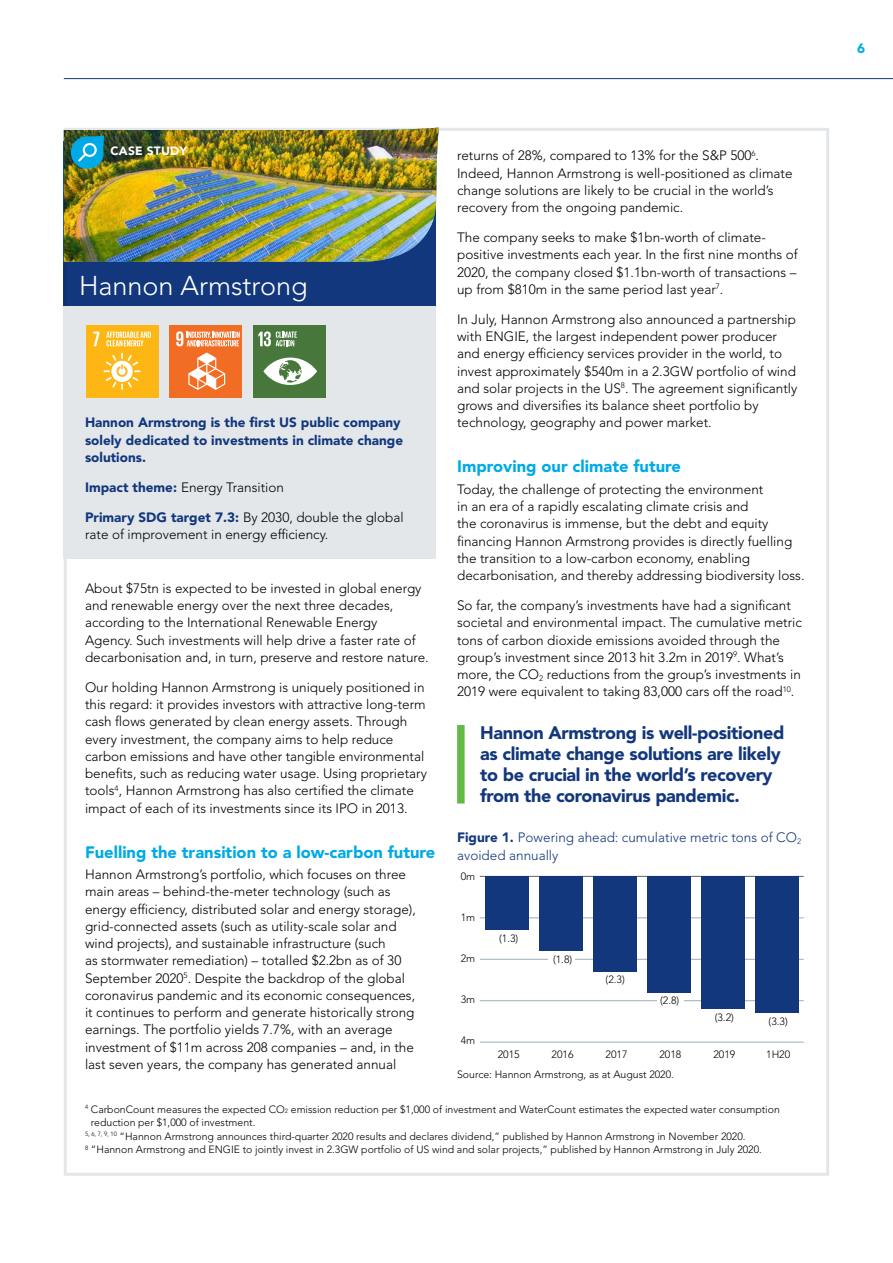
<style>
.page{position:relative;width:893px;height:1263px;background:#fff}
.page>*{position:absolute;margin:0;border:0;box-sizing:border-box;transform-origin:0 0}
.t1{font:300 27px "Avenir LT Std";color:#fff}
.t2{font:900 18px/21px "Avenir LT Std";letter-spacing:-.02em;color:#12377c}
.t3{font:900 16.5px "Avenir LT Std";color:#00aae7}
.t4{font:300 13.5px/17.2px "Avenir LT Std";color:#000}
.t5{font:900 13.5px/17.2px "Avenir LT Std";color:#12377c}
.t6{font:300 13.5px/17.2px "Avenir LT Std";color:#12377c}
.t7{font:900 13.5px "Avenir LT Std";color:#00aae7}
.t8{font:900 12px "Avenir LT Std";letter-spacing:.02em;color:#fff}
.t9{font:300 10.5px "Avenir LT Std";color:#000}
.s1{font-weight:900;color:#12377c}
.s2{font-weight:900}
.s3{font-size:6.15px}
</style>
<div class="page">
<hr style="left:64px;top:78px;width:829px;height:1px;background:#12377c">
<div style="left:64px;top:141px;width:372px;height:165px;background:#12377c"></div>
<img style="left:64px;top:128px;width:376px;height:134px">
<div style="left:64px;top:306px;width:372px;height:252px;background:#e3e7ea"></div>
<div style="left:86px;top:326px;width:72px;height:72px;background:#fdb613"></div>
<svg style="left:104px;top:353px;width:37px;height:37px"></svg>
<svg style="left:93px;top:332px;width:6px;height:14px"></svg>
<svg style="left:106px;top:332px;width:45px;height:14px"></svg>
<div style="left:170px;top:326px;width:72px;height:72px;background:#f26d24"></div>
<svg style="left:188px;top:353px;width:37px;height:37px"></svg>
<svg style="left:176px;top:331px;width:64px;height:15px"></svg>
<div style="left:253px;top:326px;width:73px;height:72px;background:#48773c"></div>
<svg style="left:263px;top:358px;width:54px;height:27px"></svg>
<svg style="left:258px;top:331px;width:39px;height:15px"></svg>
<svg style="left:71px;top:136px;width:34px;height:33px"></svg>
<hr style="left:480px;top:1042px;width:324px;height:1px;background:#9badb6">
<hr style="left:480px;top:1000px;width:324px;height:1px;background:#9badb6">
<hr style="left:480px;top:959px;width:324px;height:1px;background:#9badb6">
<hr style="left:480px;top:917px;width:324px;height:1px;background:#9badb6">
<hr style="left:480px;top:876px;width:324px;height:1px;background:#5f626a">
<div style="left:485px;top:876px;width:43px;height:54px;background:#12377c"></div>
<div style="left:539px;top:876px;width:43px;height:75px;background:#12377c"></div>
<div style="left:593px;top:876px;width:43px;height:96px;background:#12377c"></div>
<div style="left:647px;top:876px;width:43px;height:116px;background:#12377c"></div>
<div style="left:701px;top:876px;width:43px;height:133px;background:#12377c"></div>
<div style="left:755px;top:876px;width:43px;height:137px;background:#12377c"></div>
<div style="left:548px;top:954px;width:27px;height:10px;background:#fff"></div>
<div style="left:657px;top:995px;width:27px;height:10px;background:#fff"></div>
<div style="left:457px;top:725px;width:8px;height:78px;background:#62ba45"></div>
<p class="t8" style="left:110px;top:143px;width:78px">CASE STUDY</p>
<h1 class="t1" style="left:79px;top:270px;width:230px">Hannon Armstrong</h1>
<p class="t5" style="left:85px;top:414px;width:320px">Hannon Armstrong is the first US public company solely dedicated to investments in climate change solutions.</p>
<p class="t4" style="left:85px;top:479px;width:201px"><span class="s1">Impact theme:</span> Energy Transition</p>
<p class="t4" style="left:85px;top:509px;width:320px"><span class="s1">Primary SDG target 7.3:</span> By 2030, double the global rate of improvement in energy efficiency.</p>
<p class="t4" style="left:85px;top:580px;width:345px">About $75tn is expected to be invested in global energy and renewable energy over the next three decades, according to the International Renewable Energy<br>Agency. Such investments will help drive a faster rate of decarbonisation and, in turn, preserve and restore nature.</p>
<p class="t4" style="left:85px;top:679px;width:343px">Our holding Hannon Armstrong is uniquely positioned in this regard: it provides investors with attractive long-term cash flows generated by clean energy assets. Through every investment, the company aims to help reduce carbon emissions and have other tangible environmental benefits, such as reducing water usage. Using proprietary tools<sup>4</sup>, Hannon Armstrong has also certified the climate impact of each of its investments since its IPO in 2013.</p>
<p class="t3" style="left:85px;top:842px;width:352px">Fuelling the transition to a low-carbon future</p>
<p class="t4" style="left:85px;top:866px;width:332px">Hannon Armstrong’s portfolio, which focuses on three main areas – behind-the-meter technology (such as energy efficiency, distributed solar and energy storage), grid-connected assets (such as utility-scale solar and wind projects), and sustainable infrastructure (such<br>as stormwater remediation) – totalled $2.2bn as of 30<br>September 2020<sup>5</sup>. Despite the backdrop of the global coronavirus pandemic and its economic consequences, it continues to perform and generate historically strong earnings. The portfolio yields 7.7%, with an average investment of $11m across 208 companies – and, in the last seven years, the company has generated annual</p>
<p class="t4" style="left:457px;top:147px;width:337px">returns of 28%, compared to 13% for the S&amp;P 500<sup>6</sup>.<br>Indeed, Hannon Armstrong is well-positioned as climate change solutions are likely to be crucial in the world’s recovery from the ongoing pandemic.</p>
<p class="t4" style="left:457px;top:229px;width:342px">The company seeks to make $1bn-worth of climate&shy;positive investments each year. In the first nine months of 2020, the company closed $1.1bn-worth of transactions – up from $810m in the same period last year<sup>7</sup>.</p>
<p class="t4" style="left:457px;top:311px;width:342px">In July, Hannon Armstrong also announced a partnership with ENGIE, the largest independent power producer and energy efficiency services provider in the world, to invest approximately $540m in a 2.3GW portfolio of wind and solar projects in the US<sup>8</sup>. The agreement significantly grows and diversifies its balance sheet portfolio by technology, geography and power market.</p>
<p class="t3" style="left:457px;top:457px;width:225px">Improving our climate future</p>
<p class="t4" style="left:457px;top:481px;width:349px">Today, the challenge of protecting the environment<br>in an era of a rapidly escalating climate crisis and<br>the coronavirus is immense, but the debt and equity financing Hannon Armstrong provides is directly fuelling the transition to a low-carbon economy, enabling decarbonisation, and thereby addressing biodiversity loss.</p>
<p class="t4" style="left:457px;top:597px;width:346px">So far, the company’s investments have had a significant societal and environmental impact. The cumulative metric tons of carbon dioxide emissions avoided through the group’s investment since 2013 hit 3.2m in 2019<sup>9</sup>. What’s more, the CO<sub>2</sub> reductions from the group’s investments in 2019 were equivalent to taking 83,000 cars off the road<sup>10</sup>.</p>
<h2 class="t2" style="left:480px;top:722px;width:306px">Hannon Armstrong is well-positioned as climate change solutions are likely to be crucial in the world’s recovery from the coronavirus pandemic.</h2>
<p class="t6" style="left:457px;top:829px;width:345px"><span class="s2">Figure 1.</span> Powering ahead: cumulative metric tons of CO<sub>2 </sub>avoided annually</p>
<p class="t9" style="left:461px;top:870px;width:16px">0m</p>
<p class="t9" style="left:461px;top:911px;width:16px">1m</p>
<p class="t9" style="left:461px;top:952px;width:16px">2m</p>
<p class="t9" style="left:461px;top:993px;width:16px">3m</p>
<p class="t9" style="left:461px;top:1034px;width:16px">4m</p>
<p class="t9" style="left:499px;top:932px;width:21px">(1.3)</p>
<p class="t9" style="left:498px;top:1048px;width:23px">2015</p>
<p class="t9" style="left:553px;top:953px;width:21px">(1.8)</p>
<p class="t9" style="left:606px;top:974px;width:21px">(2.3)</p>
<p class="t9" style="left:660px;top:994px;width:21px">(2.8)</p>
<p class="t9" style="left:715px;top:1011px;width:21px">(3.2)</p>
<p class="t9" style="left:769px;top:1015px;width:21px">(3.3)</p>
<p class="t9" style="left:552px;top:1048px;width:23px">2016</p>
<p class="t9" style="left:605px;top:1048px;width:23px">2017</p>
<p class="t9" style="left:659px;top:1048px;width:23px">2018</p>
<p class="t9" style="left:713px;top:1048px;width:23px">2019</p>
<p class="t9" style="left:766px;top:1048px;width:26px">1H20</p>
<p class="t9" style="left:457px;top:1068px;width:218px">Source: Hannon Armstrong, as at August 2020.</p>
<p class="t9" style="left:85px;top:1103px;width:696px"><sup>4</sup> CarbonCount measures the expected CO<span class="s3">2</span> emission reduction per $1,000 of investment and WaterCount estimates the expected water consumption</p>
<p class="t9" style="left:91px;top:1116px;width:166px">reduction per $1,000 of investment.</p>
<p class="t9" style="left:85px;top:1130px;width:662px"><sup>5,</sup> <sup>6,</sup> <sup>7,</sup> <sup>9,</sup> <sup>10</sup> “Hannon Armstrong announces third-quarter 2020 results and declares dividend,” published by Hannon Armstrong in November 2020.</p>
<p class="t9" style="left:85px;top:1143px;width:678px"><sup>8</sup> “Hannon Armstrong and ENGIE to jointly invest in 2.3GW portfolio of US wind and solar projects,” published by Hannon Armstrong in July 2020.</p>
<p class="t7" style="left:857px;top:40px;width:9px">6</p>
</div>
